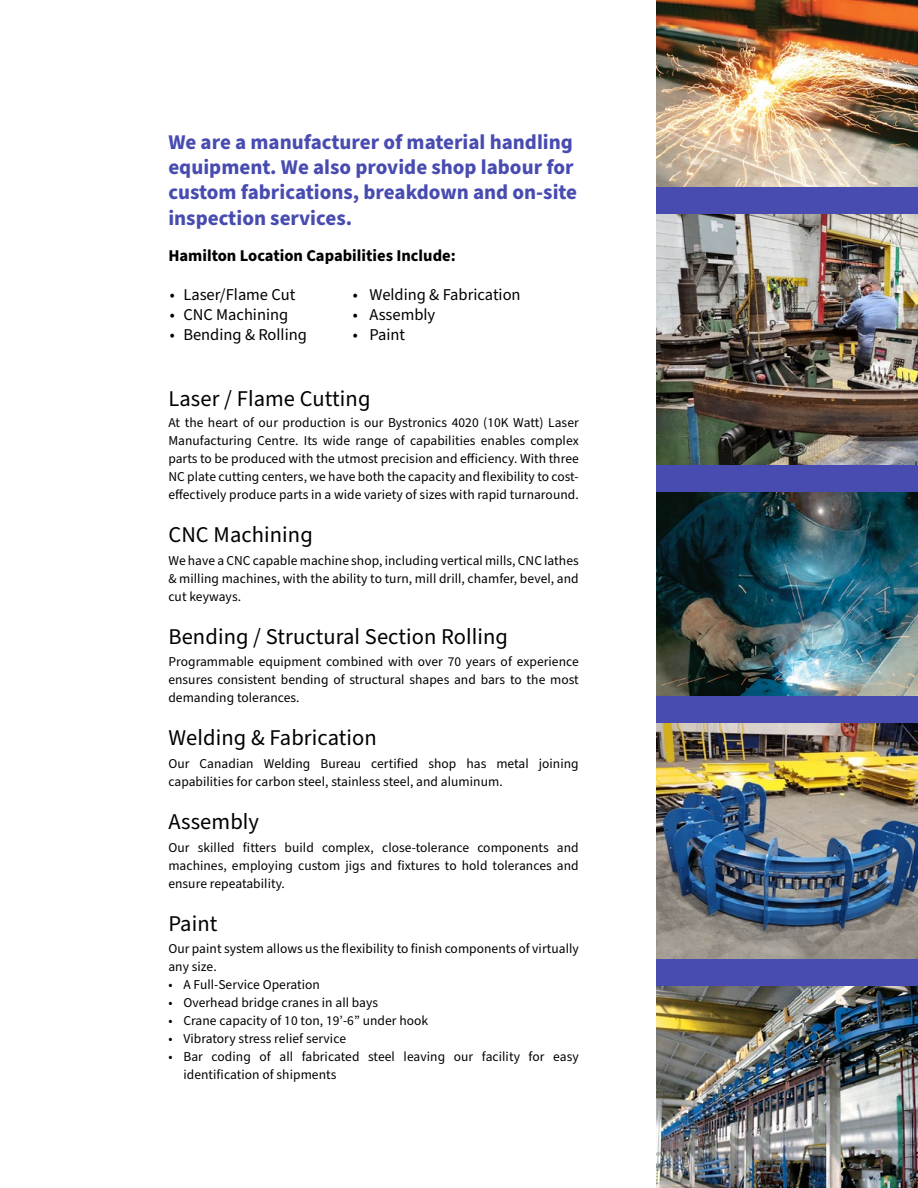
<style>
.page{position:relative;width:918px;height:1188px;background:#fff}
.page>*{position:absolute;margin:0;border:0;box-sizing:border-box;transform-origin:0 0}
.t1{font:22.5px "DAIFUKU Sans";letter-spacing:.005em;color:#000}
.t2{font:700 21px/25.2px "DAIFUKU Sans";color:#484cb1}
.t3{font:16.5px "DAIFUKU Sans";color:#000}
.t4{font:700 16.5px "DAIFUKU Sans";color:#000}
.t5{font:13.5px/18px "DAIFUKU Sans";letter-spacing:.005em;color:#000;text-align:justify}
</style>
<div class="page">
<img style="left:657px;top:214px;width:261px;height:251px">
<img style="left:657px;top:492px;width:261px;height:204px">
<img style="left:657px;top:0;width:261px;height:187px">
<div style="left:657px;top:465px;width:261px;height:27px;background:#484cb1"></div>
<img style="left:657px;top:723px;width:261px;height:236px">
<img style="left:657px;top:986px;width:261px;height:202px">
<div style="left:657px;top:187px;width:261px;height:27px;background:#484cb1"></div>
<div style="left:657px;top:696px;width:261px;height:27px;background:#484cb1"></div>
<div style="left:657px;top:959px;width:261px;height:27px;background:#484cb1"></div>
<h2 class="t2" style="left:168px;top:130px;width:410px">We are a manufacturer of material handling equipment. We also provide shop labour for custom fabrications, breakdown and on-site inspection services.</h2>
<p class="t4" style="left:168px;top:244px;width:289px">Hamilton Location Capabilities Include:</p>
<p class="t3" style="left:170px;top:284px;width:127px">• Laser/Flame Cut</p>
<p class="t3" style="left:353px;top:284px;width:169px">• Welding &amp; Fabrication</p>
<p class="t3" style="left:170px;top:304px;width:120px">• CNC Machining</p>
<p class="t3" style="left:353px;top:304px;width:84px">• Assembly</p>
<p class="t3" style="left:170px;top:323px;width:139px">• Bending &amp; Rolling</p>
<p class="t3" style="left:353px;top:323px;width:54px">• Paint</p>
<h1 class="t1" style="left:168px;top:383px;width:204px">Laser / Flame Cutting</h1>
<p class="t5" style="left:168px;top:414px;width:412px">At the heart of our production is our Bystronics 4020 (10K Watt) Laser Manufacturing Centre. Its wide range of capabilities enables complex parts to be produced with the utmost precision and efficiency. With three NC plate cutting centers, we have both the capacity and flexibility to cost&shy;effectively produce parts in a wide variety of sizes with rapid turnaround.</p>
<h1 class="t1" style="left:168px;top:520px;width:146px">CNC Machining</h1>
<p class="t5" style="left:168px;top:551px;width:412px">We have a CNC capable machine shop, including vertical mills, CNC lathes &amp; milling machines, with the ability to turn, mill drill, chamfer, bevel, and cut keyways.</p>
<h1 class="t1" style="left:168px;top:621px;width:341px">Bending / Structural Section Rolling</h1>
<p class="t5" style="left:168px;top:653px;width:412px">Programmable equipment combined with over 70 years of experience ensures consistent bending of structural shapes and bars to the most demanding tolerances.</p>
<h1 class="t1" style="left:168px;top:723px;width:210px">Welding &amp; Fabrication</h1>
<p class="t5" style="left:168px;top:755px;width:412px">Our Canadian Welding Bureau certified shop has metal joining capabilities for carbon steel, stainless steel, and aluminum.</p>
<h1 class="t1" style="left:168px;top:807px;width:92px">Assembly</h1>
<p class="t5" style="left:168px;top:839px;width:412px">Our skilled fitters build complex, close-tolerance components and machines, employing custom jigs and fixtures to hold tolerances and ensure repeatability.</p>
<h1 class="t1" style="left:168px;top:908px;width:51px">Paint</h1>
<p class="t5" style="left:168px;top:940px;width:412px">Our paint system allows us the flexibility to finish components of virtually any size.</p>
<p class="t5" style="left:168px;top:976px;width:153px">• A Full-Service Operation</p>
<p class="t5" style="left:168px;top:994px;width:211px">• Overhead bridge cranes in all bays</p>
<p class="t5" style="left:168px;top:1012px;width:261px">• Crane capacity of 10 ton, 19’-6” under hook</p>
<p class="t5" style="left:168px;top:1030px;width:179px">• Vibratory stress relief service</p>
<p class="t5" style="left:183px;top:1048px;width:397px;text-indent:-15px">• Bar coding of all fabricated steel leaving our facility for easy identification of shipments</p>
</div>
